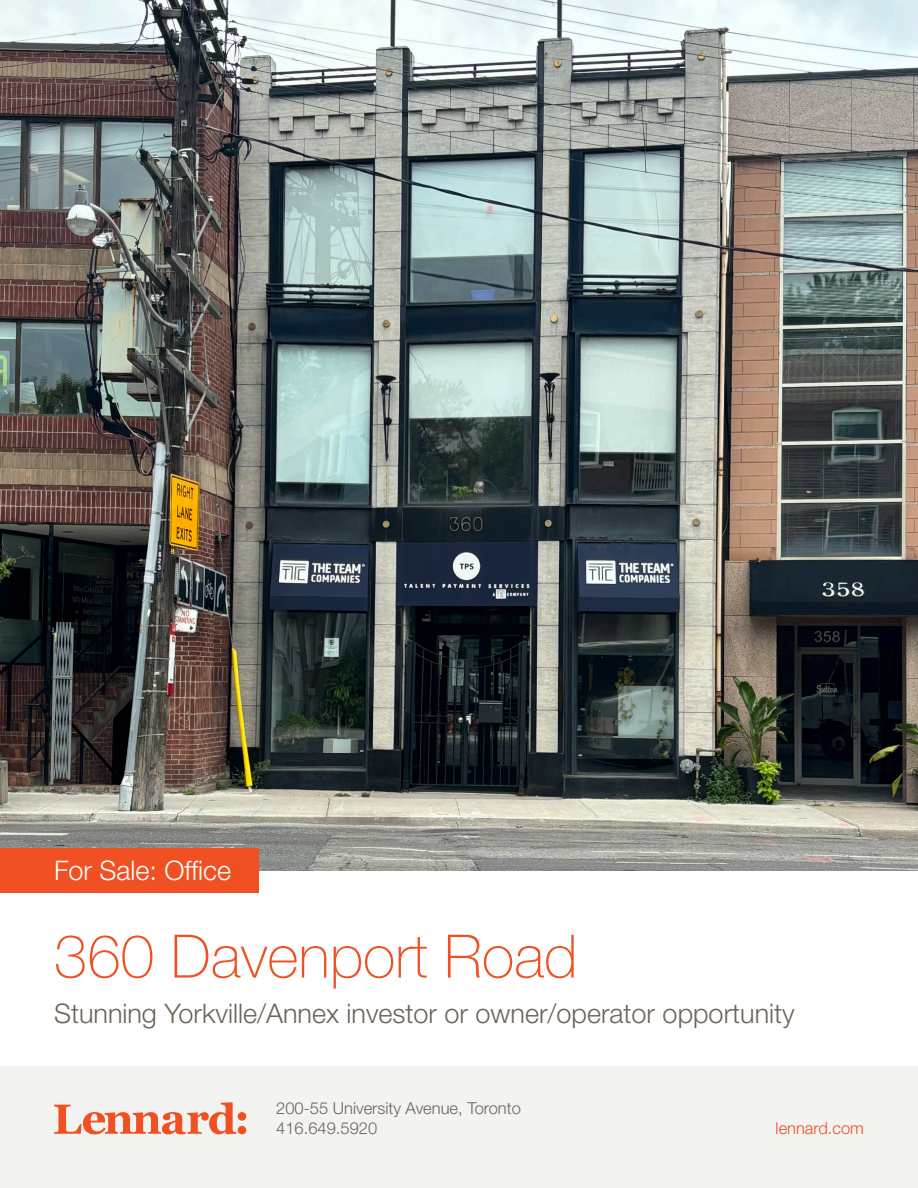
<style>
.page{position:relative;width:918px;height:1188px;background:#fff}
.page>*{position:absolute;margin:0;border:0;box-sizing:border-box;transform-origin:0 0}
.Heading_1{font:100 60px "Helvetica Neue LT Std";color:#f05022}
.Subheading_1{font:300 27px "Helvetica Neue LT Std";color:#6f6359}
.Subheading_1-2{font:300 27px "Helvetica Neue LT Std";color:#fff}
.Paragraph{font:300 16.5px/19.8px "Helvetica Neue LT Std";color:#6f6359}
.Paragraph-2{font:300 16.5px "Helvetica Neue LT Std";color:#f05022}
</style>
<div class="page">
<div style="left:0;top:1066px;width:918px;height:122px;background:#f3f3f1"></div>
<svg style="left:54px;top:1102px;width:192px;height:32px"></svg>
<img style="left:0;top:0;width:918px;height:871px">
<div style="left:0;top:849px;width:258px;height:44px;background:#f05022"></div>
<p class="Subheading_1-2" style="left:54px;top:854px;width:179px">For Sale: Office</p>
<p class="Heading_1" style="left:54px;top:922px;width:525px">360 Davenport Road</p>
<p class="Subheading_1" style="left:54px;top:997px;width:742px">Stunning Yorkville/Annex investor or owner/operator opportunity</p>
<p class="Paragraph" style="left:276px;top:1098px;width:246px">200-55 University Avenue, Toronto<br>416.649.5920</p>
<p class="Paragraph-2" style="left:776px;top:1118px;width:90px">lennard.com</p>
</div>
